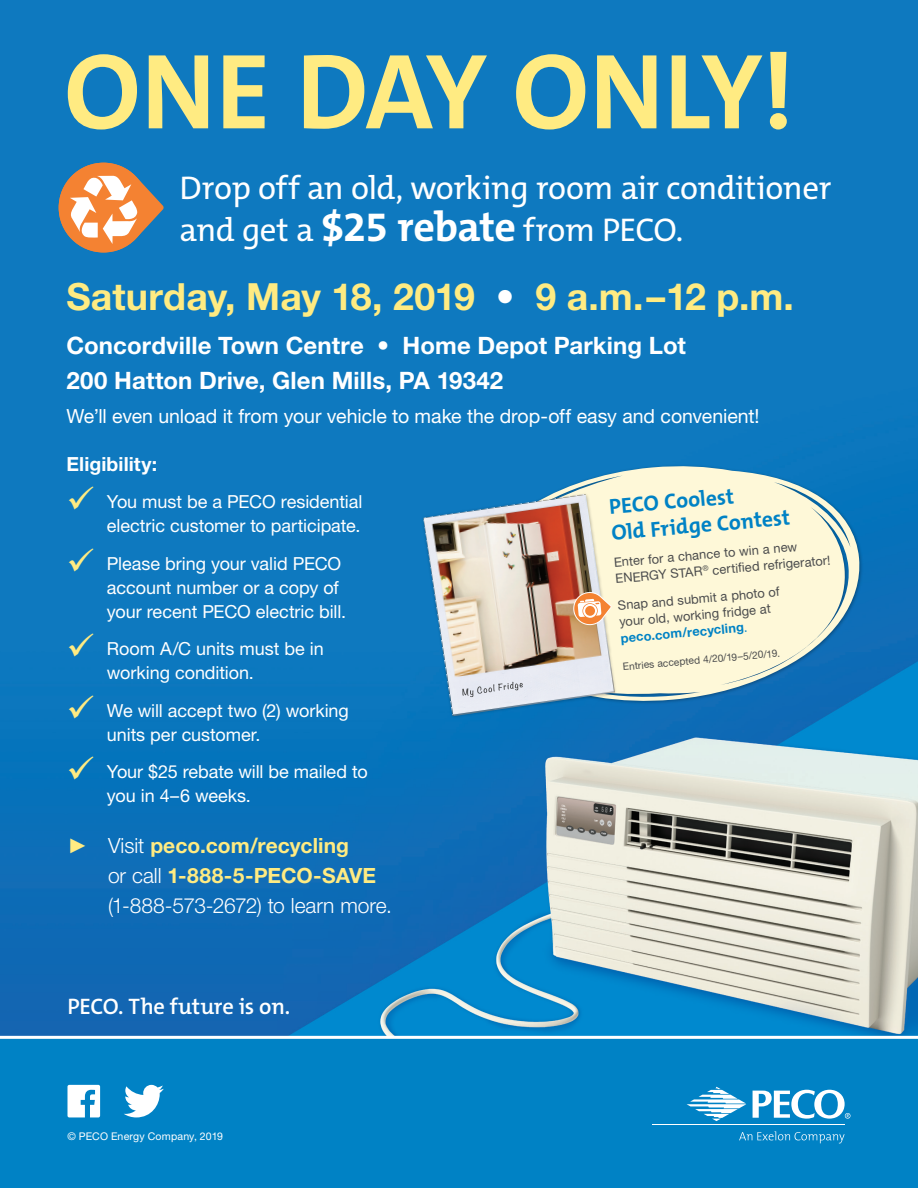
<style>
.page{position:relative;width:918px;height:1188px;background:#fff}
.page>*{position:absolute;margin:0;border:0;box-sizing:border-box;transform-origin:0 0}
.t1{font:700 108px "The Mix C5";color:#ffeb82}
.body{font:700 37.5px "Helvetica Neue LT Std";letter-spacing:.005em;color:#ffeb82}
.t2{font:33px/42px "The Mix C5";letter-spacing:-.015em;color:#fff}
.body-2{font:700 24px "Helvetica Neue LT Std";letter-spacing:.005em;color:#fff}
.PECO_tagline{font:600 22.5px "The Mix C5";letter-spacing:-.015em;color:#fff}
.t3{font:700 21.75px/26px "The Mix C5";color:#0082c5}
.callout{font:300 21px/30px "Helvetica Neue LT Std";letter-spacing:-.005em;color:#fff}
.body-3{font:19.5px "Helvetica Neue LT Std";letter-spacing:-.005em;color:#fff}
.body-4{font:700 19.5px "Helvetica Neue LT Std";letter-spacing:.005em;color:#fff}
.t4{font:18px/24px "Helvetica Neue LT Std";letter-spacing:-.005em;color:#fff}
.t5{font:12.9px/16.2px "Helvetica Neue LT Std";color:#4b4c4d}
.PECO_disclaimer{font:10.5px "Helvetica Neue LT Std";letter-spacing:.015em;color:#fff}
.t6{font:10.2px "Helvetica Neue LT Std";color:#4b4c4d}
.s1{font-weight:700;font-size:42px}
.s2{color:#fff}
.s3{font-family:"Arial";font-weight:400;color:#ffeb82}
.s4{font-weight:700;color:#ffeb82}
.s5{font-weight:700;color:#0082c5}
.s6{color:#0082c5}
</style>
<div class="page">
<img style="left:0;top:0;width:918px;height:1036px">
<div style="left:0;top:1037px;width:918px;height:151px;background:#0082c5"></div>
<svg style="left:687px;top:1087px;width:59px;height:34px"></svg>
<hr style="left:652px;top:1124px;width:193px;height:1px;background:#fff">
<svg style="left:739px;top:1131px;width:106px;height:12px"></svg>
<svg style="left:753px;top:1090px;width:97px;height:29px"></svg>
<hr style="left:0;top:1036px;width:918px;height:3px;background:#fff">
<svg style="left:68px;top:1085px;width:32px;height:32px"></svg>
<svg style="left:124px;top:1085px;width:40px;height:32px"></svg>
<svg style="left:59px;top:163px;width:105px;height:89px"></svg>
<img style="left:456px;top:446px;width:420px;height:276px">
<svg style="left:464px;top:465px;width:399px;height:244px;background:#bcd2ce"></svg>
<img style="left:419px;top:489px;width:202px;height:233px">
<img style="left:423px;top:494px;width:192px;height:222px">
<svg style="left:573px;top:592px;width:39px;height:33px"></svg>
<svg style="left:462px;top:682px;width:61px;height:15px"></svg>
<svg style="left:69px;top:486px;width:24px;height:24px"></svg>
<svg style="left:69px;top:548px;width:24px;height:23px"></svg>
<svg style="left:69px;top:633px;width:24px;height:24px"></svg>
<svg style="left:69px;top:695px;width:24px;height:23px"></svg>
<svg style="left:69px;top:756px;width:24px;height:24px"></svg>
<h1 class="t1" style="left:64px;top:22px;width:732px">ONE DAY ONLY!</h1>
<h2 class="t2" style="left:180px;top:167px;width:653px">Drop off an old, working room air conditioner and get a <span class="s1">$25 rebate</span> from PECO.</h2>
<p class="body" style="left:66px;top:273px;width:729px">Saturday, May 18, 2019 <span class="s2">•</span> 9 a.m.–12 p.m.</p>
<p class="body-2" style="left:66px;top:330px;width:621px">Concordville Town Centre • Home Depot Parking Lot</p>
<p class="body-2" style="left:66px;top:365px;width:438px">200 Hatton Drive, Glen Mills, PA 19342</p>
<p class="body-3" style="left:66px;top:405px;width:695px">We’ll even unload it from your vehicle to make the drop-off easy and convenient!</p>
<p class="body-4" style="left:66px;top:452px;width:92px">Eligibility:</p>
<p class="t4" style="left:107px;top:490px;width:257px">You must be a PECO residential electric customer to participate.</p>
<p class="t4" style="left:107px;top:551px;width:241px">Please bring your valid PECO account number or a copy of your recent PECO electric bill.</p>
<p class="t4" style="left:107px;top:637px;width:218px">Room A/C units must be in working condition.</p>
<p class="t4" style="left:107px;top:698px;width:243px">We will accept two (2) working units per customer.</p>
<p class="t4" style="left:107px;top:760px;width:262px">Your $25 rebate will be mailed to you in 4–6 weeks.</p>
<p class="callout" style="left:108px;top:830px;width:286px;text-indent:-40px"><span class="s3">►</span> Visit <span class="s4">peco.com/recycling<br></span>or call <span class="s4">1-888-5-PECO-SAVE </span>(1-888-573-2672) to learn more.</p>
<p class="t3" style="left:608px;top:494px;width:181px;rotate:-5deg">PECO Coolest<br>Old Fridge Contest</p>
<p class="t5" style="left:613px;top:554px;width:217px;rotate:-5deg">Enter for a chance to win a new<br>ENERGY STAR<sup>®</sup> certifi ed refrigerator!</p>
<p class="t5" style="left:617px;top:597px;width:164px;rotate:-5deg">Snap and submit a photo of your old, working fridge at <span class="s5">peco.com/recycling</span><span class="s6">.</span></p>
<p class="t6" style="left:622px;top:660px;width:159px;rotate:-5deg">Entries accepted 4/20/19–5/20/19.</p>
<p class="PECO_tagline" style="left:68px;top:992px;width:224px">PECO. The future is on.</p>
<p class="PECO_disclaimer" style="left:68px;top:1130px;width:157px">© PECO Energy Company, 2019</p>
</div>
